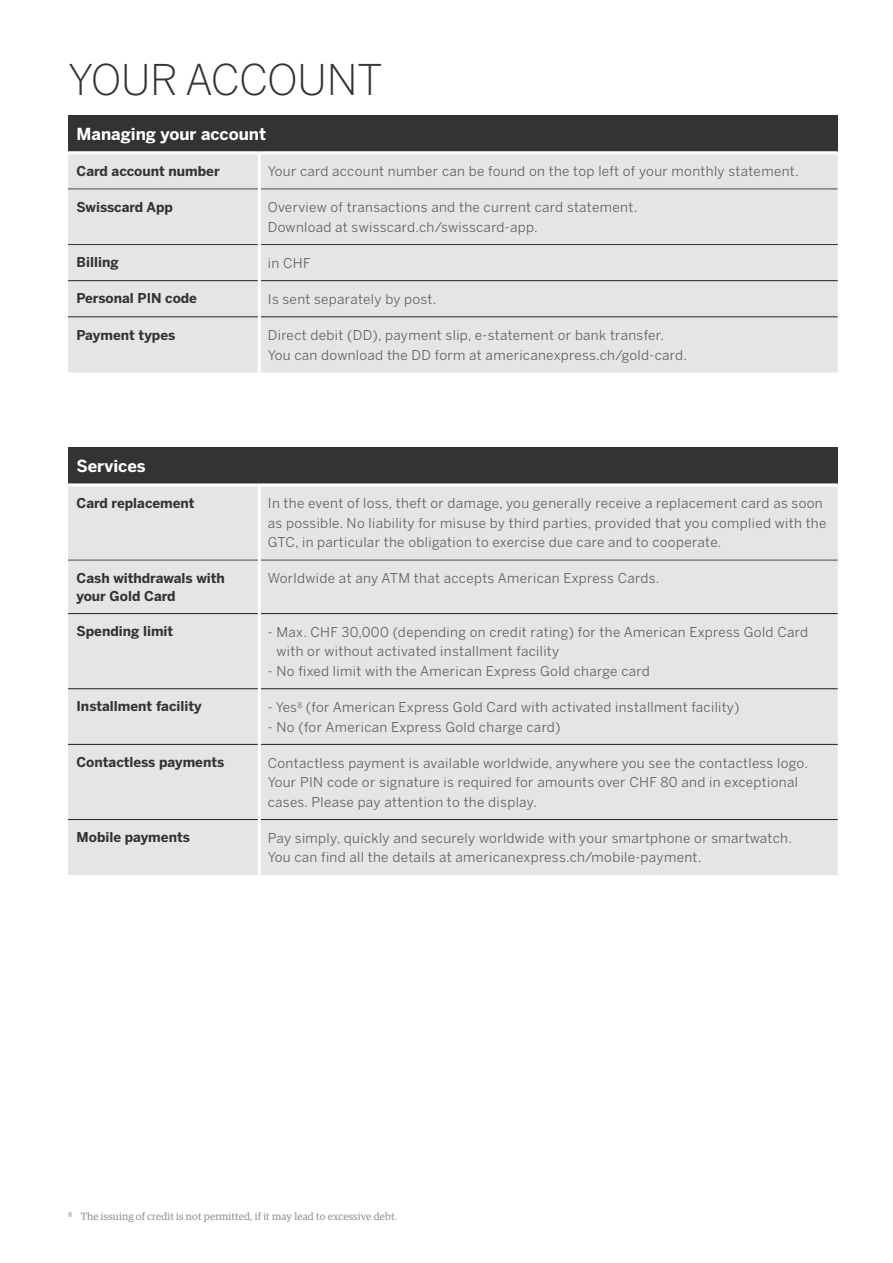
<style>
.page{position:relative;width:893px;height:1263px;background:#fff}
.page>*{position:absolute;margin:0;border:0;box-sizing:border-box;transform-origin:0 0}
.t1{font:300 42px "Benton Sans";letter-spacing:-.02em;color:#343334}
.t2{font:700 16.5px "Benton Sans";color:#fff}
.t3{font:13.5px/19.5px "Benton Sans";letter-spacing:.025em;color:#5f6062}
.t4{font:700 13.5px/18px "Benton Sans";color:#343334}
.t5{font:10.5px "Guardian Egyp";letter-spacing:.015em;color:#8f9194}
</style>
<div class="page">
<div style="left:68px;top:115px;width:770px;height:38px;background:#343334"></div>
<div style="left:68px;top:154px;width:190px;height:218px;background:#e4e5e6"></div>
<div style="left:261px;top:154px;width:577px;height:218px;background:#e4e5e6"></div>
<hr style="left:68px;top:151px;width:190px;height:3px;background:#fff">
<hr style="left:261px;top:151px;width:577px;height:3px;background:#fff">
<hr style="left:68px;top:188px;width:190px;height:1px;background:#4c4c4e">
<hr style="left:261px;top:188px;width:577px;height:1px;background:#4c4c4e">
<hr style="left:68px;top:244px;width:190px;height:1px;background:#343334">
<hr style="left:261px;top:244px;width:577px;height:1px;background:#343334">
<hr style="left:68px;top:280px;width:190px;height:1px;background:#231f20">
<hr style="left:261px;top:280px;width:577px;height:1px;background:#231f20">
<hr style="left:68px;top:316px;width:190px;height:1px;background:#231f20">
<hr style="left:261px;top:316px;width:577px;height:1px;background:#231f20">
<hr style="left:258px;top:151px;width:3px;height:38px;background:#fff">
<div style="left:68px;top:447px;width:770px;height:38px;background:#343334"></div>
<div style="left:68px;top:486px;width:190px;height:389px;background:#e4e5e6"></div>
<div style="left:261px;top:486px;width:577px;height:389px;background:#e4e5e6"></div>
<hr style="left:68px;top:483px;width:190px;height:3px;background:#fff">
<hr style="left:261px;top:483px;width:577px;height:3px;background:#fff">
<hr style="left:68px;top:560px;width:190px;height:1px;background:#4c4c4e">
<hr style="left:261px;top:560px;width:577px;height:1px;background:#4c4c4e">
<hr style="left:68px;top:613px;width:190px;height:1px;background:#231f20">
<hr style="left:261px;top:613px;width:577px;height:1px;background:#231f20">
<hr style="left:68px;top:688px;width:190px;height:1px;background:#231f20">
<hr style="left:261px;top:688px;width:577px;height:1px;background:#231f20">
<hr style="left:68px;top:744px;width:190px;height:1px;background:#231f20">
<hr style="left:261px;top:744px;width:577px;height:1px;background:#231f20">
<hr style="left:68px;top:819px;width:190px;height:1px;background:#231f20">
<hr style="left:261px;top:819px;width:577px;height:1px;background:#231f20">
<hr style="left:258px;top:483px;width:3px;height:77px;background:#fff">
<h1 class="t1" style="left:68px;top:64px;width:316px">YOUR ACCOUNT</h1>
<p class="t2" style="left:77px;top:126px;width:191px">Managing your account</p>
<p class="t4" style="left:77px;top:162px;width:145px">Card account number</p>
<p class="t3" style="left:268px;top:163px;width:532px">Your card account number can be found on the top left of your monthly statement.</p>
<p class="t4" style="left:77px;top:199px;width:98px">Swisscard App</p>
<p class="t3" style="left:268px;top:199px;width:371px">Overview of transactions and the current card statement.<br>Download at swisscard.ch/swisscard-app.</p>
<p class="t4" style="left:77px;top:254px;width:44px">Billing</p>
<p class="t3" style="left:268px;top:254px;width:44px">in CHF</p>
<p class="t4" style="left:77px;top:290px;width:122px">Personal PIN code</p>
<p class="t3" style="left:268px;top:290px;width:170px">Is sent separately by post.</p>
<p class="t4" style="left:77px;top:326px;width:100px">Payment types</p>
<p class="t3" style="left:268px;top:327px;width:421px">Direct debit (DD), payment slip, e-statement or bank transfer.<br>You can download the DD form at americanexpress.ch/gold-card.</p>
<p class="t2" style="left:77px;top:458px;width:70px">Services</p>
<p class="t4" style="left:77px;top:495px;width:120px">Card replacement</p>
<p class="t3" style="left:268px;top:495px;width:560px">In the event of loss, theft or damage, you generally receive a replacement card as soon as possible. No liability for misuse by third parties, provided that you complied with the<br>GTC, in particular the obligation to exercise due care and to cooperate.</p>
<p class="t4" style="left:77px;top:570px;width:150px">Cash withdrawals with your Gold Card</p>
<p class="t3" style="left:268px;top:570px;width:393px">Worldwide at any ATM that accepts American Express Cards.</p>
<p class="t4" style="left:77px;top:623px;width:98px">Spending limit</p>
<p class="t3" style="left:276px;top:623px;width:533px;text-indent:-9px">- Max. CHF 30,000 (depending on credit rating) for the American Express Gold Card with or without activated installment facility</p>
<p class="t3" style="left:268px;top:662px;width:383px">- No fixed limit with the American Express Gold charge card</p>
<p class="t4" style="left:77px;top:698px;width:127px">Installment facility</p>
<p class="t3" style="left:268px;top:698px;width:473px">- Yes<sup>8</sup> (for American Express Gold Card with activated installment facility)</p>
<p class="t3" style="left:268px;top:718px;width:294px">- No (for American Express Gold charge card)</p>
<p class="t4" style="left:77px;top:754px;width:149px">Contactless payments</p>
<p class="t3" style="left:268px;top:754px;width:542px">Contactless payment is available worldwide, anywhere you see the contactless logo.<br>Your PIN code or signature is required for amounts over CHF 80 and in exceptional cases. Please pay attention to the display.</p>
<p class="t4" style="left:77px;top:829px;width:115px">Mobile payments</p>
<p class="t3" style="left:268px;top:829px;width:526px">Pay simply, quickly and securely worldwide with your smartphone or smartwatch.<br>You can find all the details at americanexpress.ch/mobile-payment.</p>
<p class="t5" style="left:68px;top:1212px;width:331px">8 The issuing of credit is not permitted, if it may lead to excessive debt.</p>
</div>
